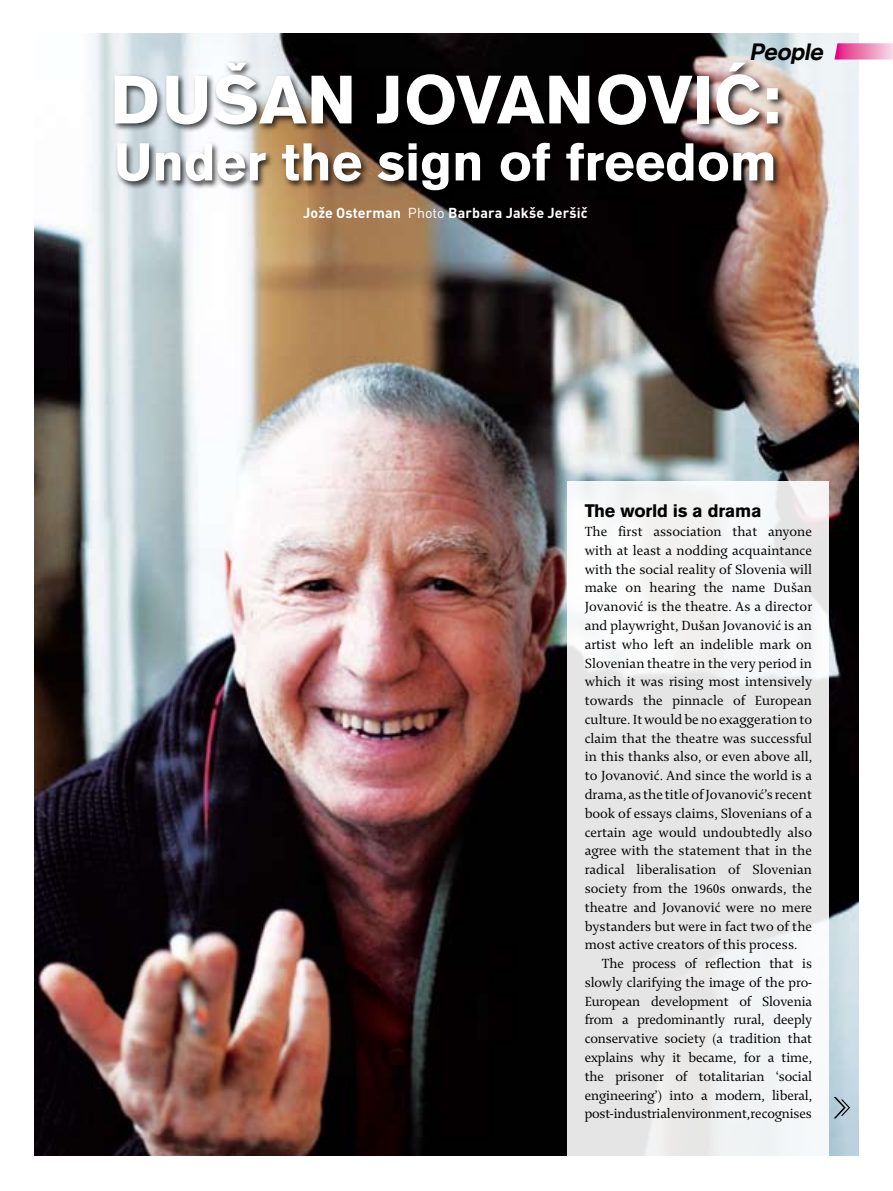
<style>
.page{position:relative;width:893px;height:1191px;background:#fff}
.page>*{position:absolute;margin:0;border:0;box-sizing:border-box;transform-origin:0 0}
.t1{font:700 67.5px "Akzidenz Grotesk BE";color:#fff}
.t2{font:700 52.5px "Akzidenz Grotesk BE";color:#fff}
.t3{font:italic 700 22.5px "Olympia";color:#000}
.t4{font:700 18px "Akzidenz Grotesk BE";letter-spacing:-.01em;color:#000}
.t5{font:14.25px "Enigma 2";color:#000}
.t6{font:700 14.25px "DIN";letter-spacing:.005em;color:#fff}
.s1{font-weight:400}
</style>
<div class="page">
<img style="left:34px;top:34px;width:825px;height:1122px">
<svg style="left:568px;top:481px;width:261px;height:675px;fill:#e5e5e5"></svg>
<svg style="left:834px;top:1097px;width:16px;height:21px"></svg>
<svg style="left:834px;top:43px;width:59px;height:17px"></svg>
<div style="left:112px;top:60px;width:674px;height:138px;background:#000;opacity:.75"></div>
<p class="t3" style="left:750px;top:38px;width:79px">People</p>
<p class="t1" style="left:110px;top:60px;width:672px">Dušan Jovanović:</p>
<p class="t2" style="left:114px;top:131px;width:664px">Under the sign of freedom</p>
<p class="t6" style="left:303px;top:203px;width:286px">Jože Osterman <span class="s1">Photo</span> Barbara Jakše Jeršič</p>
<p class="t4" style="left:585px;top:500px;width:178px">The world is a drama</p>
<p class="t5" style="left:585px;top:522px;width:229px">The first association that anyone</p>
<p class="t5" style="left:585px;top:540px;width:229px">with at least a nodding acquaintance</p>
<p class="t5" style="left:585px;top:559px;width:229px">with the social reality of Slovenia will</p>
<p class="t5" style="left:585px;top:578px;width:229px">make on hearing the name Dušan</p>
<p class="t5" style="left:585px;top:597px;width:229px">Jovanović is the theatre. As a director</p>
<p class="t5" style="left:585px;top:616px;width:229px">and playwright, Dušan Jovanović is an</p>
<p class="t5" style="left:585px;top:634px;width:229px">artist who left an indelible mark on</p>
<p class="t5" style="left:585px;top:653px;width:229px">Slovenian theatre in the very period in</p>
<p class="t5" style="left:585px;top:672px;width:229px">which it was rising most intensively</p>
<p class="t5" style="left:585px;top:691px;width:229px">towards the pinnacle of European</p>
<p class="t5" style="left:585px;top:709px;width:229px">culture. It would be no exaggeration to</p>
<p class="t5" style="left:585px;top:728px;width:229px">claim that the theatre was successful</p>
<p class="t5" style="left:585px;top:747px;width:229px">in this thanks also, or even above all,</p>
<p class="t5" style="left:585px;top:766px;width:229px">to Jovanović. And since the world is a</p>
<p class="t5" style="left:585px;top:785px;width:229px">drama, as the title of Jovanović’s recent</p>
<p class="t5" style="left:585px;top:803px;width:229px">book of essays claims, Slovenians of a</p>
<p class="t5" style="left:585px;top:822px;width:229px">certain age would undoubtedly also</p>
<p class="t5" style="left:585px;top:841px;width:229px">agree with the statement that in the</p>
<p class="t5" style="left:585px;top:860px;width:229px">radical liberalisation of Slovenian</p>
<p class="t5" style="left:585px;top:879px;width:229px">society from the 1960s onwards, the</p>
<p class="t5" style="left:585px;top:897px;width:229px">theatre and Jovanović were no mere</p>
<p class="t5" style="left:585px;top:916px;width:229px">bystanders but were in fact two of the</p>
<p class="t5" style="left:585px;top:935px;width:214px">most active creators of this process.</p>
<p class="t5" style="left:602px;top:954px;width:212px">The process of reflection that is</p>
<p class="t5" style="left:585px;top:972px;width:229px">slowly clarifying the image of the pro-</p>
<p class="t5" style="left:585px;top:991px;width:229px">European development of Slovenia</p>
<p class="t5" style="left:585px;top:1010px;width:229px">from a predominantly rural, deeply</p>
<p class="t5" style="left:585px;top:1029px;width:229px">conservative society (a tradition that</p>
<p class="t5" style="left:585px;top:1048px;width:229px">explains why it became, for a time,</p>
<p class="t5" style="left:585px;top:1066px;width:229px">the prisoner of totalitarian ‘social</p>
<p class="t5" style="left:585px;top:1085px;width:229px">engineering’) into a modern, liberal,</p>
<p class="t5" style="left:585px;top:1104px;width:229px">post-industrial environment, recognises</p>
</div>
